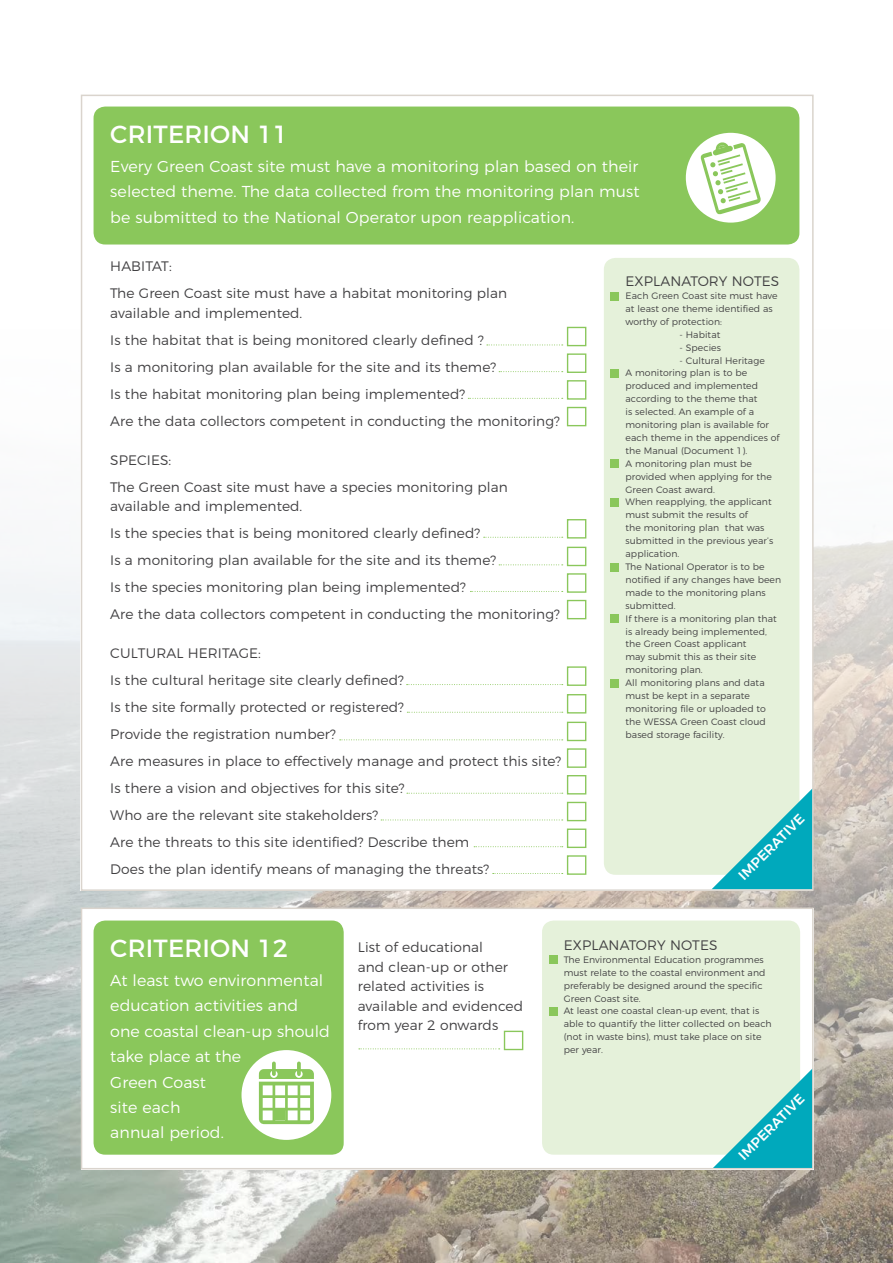
<style>
.page{position:relative;width:893px;height:1263px;background:#fff}
.page>*{position:absolute;margin:0;border:0;box-sizing:border-box;transform-origin:0 0}
.t1{font:24.75px "Montserrat";letter-spacing:.005em;color:#fff}
.t2{font:300 15.75px/25.5px "Montserrat";letter-spacing:.005em;color:#fff;text-align:justify}
.t3{font:300 13.8px/27px "Montserrat";letter-spacing:.005em;color:#414042}
.t4{font:500 13.8px "Montserrat";color:#fff}
.t5{font:300 9.3px/12.9px "Montserrat";letter-spacing:.005em;color:#414042}
</style>
<div class="page">
<img style="left:0;top:330px;width:893px;height:933px">
<div style="left:81px;top:907px;width:732px;height:262px;background:#fff"></div>
<div style="left:81px;top:95px;width:732px;height:796px;background:#fff"></div>
<div style="left:94px;top:107px;width:705px;height:137px;background:#8ac75b;border-radius:12px"></div>
<div style="left:604px;top:258px;width:195px;height:617px;background:#e5f1da;border-radius:12px"></div>
<div style="left:610px;top:292px;width:8px;height:8px;background:#8ac75b"></div>
<div style="left:610px;top:369px;width:8px;height:9px;background:#8ac75b"></div>
<div style="left:610px;top:460px;width:8px;height:8px;background:#8ac75b"></div>
<div style="left:610px;top:498px;width:8px;height:9px;background:#8ac75b"></div>
<div style="left:610px;top:563px;width:8px;height:8px;background:#8ac75b"></div>
<div style="left:610px;top:614px;width:8px;height:9px;background:#8ac75b"></div>
<div style="left:610px;top:679px;width:8px;height:8px;background:#8ac75b"></div>
<svg style="left:713px;top:788px;width:98px;height:100px"></svg>
<div style="left:686px;top:133px;width:90px;height:90px;background:#fff;border-radius:50%"></div>
<div style="left:567px;top:327px;width:19px;height:19px;border:1px solid #8ac75b"></div>
<svg style="left:487px;top:345px;width:76px;height:1px"></svg>
<div style="left:567px;top:519px;width:19px;height:19px;border:1px solid #8ac75b"></div>
<svg style="left:484px;top:537px;width:79px;height:1px"></svg>
<div style="left:567px;top:353px;width:19px;height:20px;border:1px solid #8ac75b"></div>
<svg style="left:499px;top:371px;width:64px;height:1px"></svg>
<div style="left:567px;top:380px;width:19px;height:20px;border:1px solid #8ac75b"></div>
<svg style="left:468px;top:398px;width:95px;height:1px"></svg>
<div style="left:567px;top:407px;width:19px;height:19px;border:1px solid #8ac75b"></div>
<div style="left:567px;top:547px;width:19px;height:19px;border:1px solid #8ac75b"></div>
<svg style="left:499px;top:564px;width:64px;height:1px"></svg>
<div style="left:567px;top:573px;width:19px;height:20px;border:1px solid #8ac75b"></div>
<svg style="left:470px;top:591px;width:93px;height:1px"></svg>
<div style="left:567px;top:600px;width:19px;height:19px;border:1px solid #8ac75b"></div>
<div style="left:567px;top:666px;width:19px;height:20px;border:1px solid #8ac75b"></div>
<svg style="left:407px;top:684px;width:156px;height:1px"></svg>
<div style="left:567px;top:694px;width:19px;height:19px;border:1px solid #8ac75b"></div>
<svg style="left:407px;top:712px;width:156px;height:1px"></svg>
<div style="left:567px;top:722px;width:19px;height:19px;border:1px solid #8ac75b"></div>
<svg style="left:340px;top:739px;width:223px;height:1px"></svg>
<div style="left:567px;top:748px;width:19px;height:20px;border:1px solid #8ac75b"></div>
<div style="left:567px;top:775px;width:19px;height:19px;border:1px solid #8ac75b"></div>
<svg style="left:407px;top:793px;width:156px;height:1px"></svg>
<div style="left:567px;top:802px;width:19px;height:19px;border:1px solid #8ac75b"></div>
<svg style="left:381px;top:819px;width:182px;height:1px"></svg>
<div style="left:567px;top:828px;width:19px;height:20px;border:1px solid #8ac75b"></div>
<svg style="left:474px;top:846px;width:89px;height:1px"></svg>
<div style="left:567px;top:855px;width:19px;height:20px;border:1px solid #8ac75b"></div>
<svg style="left:493px;top:873px;width:70px;height:1px"></svg>
<div style="left:94px;top:920px;width:250px;height:235px;background:#8ac75b;border-radius:12px"></div>
<div style="left:542px;top:920px;width:258px;height:235px;background:#e5f1da;border-radius:12px"></div>
<svg style="left:712px;top:1070px;width:99px;height:96px"></svg>
<div style="left:81px;top:907px;width:733px;height:262px;border:2px solid #dad4cd"></div>
<div style="left:242px;top:1050px;width:89px;height:90px;background:#fff;border-radius:50%"></div>
<div style="left:550px;top:956px;width:8px;height:8px;background:#8ac75b"></div>
<div style="left:550px;top:1007px;width:8px;height:8px;background:#8ac75b"></div>
<svg style="left:700px;top:142px;width:61px;height:73px"></svg>
<svg style="left:259px;top:1061px;width:55px;height:63px"></svg>
<div style="left:275px;top:1110px;width:10px;height:10px;background:#8ac75b"></div>
<div style="left:504px;top:1031px;width:19px;height:19px;border:1px solid #8ac75b"></div>
<svg style="left:359px;top:1048px;width:141px;height:1px"></svg>
<h1 class="t1" style="left:110px;top:114px;width:179px">CRITERION 11</h1>
<p class="t2" style="left:110px;top:152px;width:531px">Every Green Coast site must have a monitoring plan based on their selected theme. The data collected from the monitoring plan must be submitted to the National Operator upon reapplication.</p>
<p class="t3" style="left:110px;top:252px;width:398px">HABITAT:<br>The Green Coast site must have a habitat monitoring plan</p>
<p class="t3" style="left:110px;top:298px;width:451px">available and implemented.<br>Is the habitat that is being monitored clearly defined ?<br>Is a monitoring plan available for the site and its theme?<br>Is the habitat monitoring plan being implemented?<br>Are the data collectors competent in conducting the monitoring?</p>
<p class="t3" style="left:110px;top:445px;width:399px">SPECIES:<br>The Green Coast site must have a species monitoring plan</p>
<p class="t3" style="left:110px;top:492px;width:451px">available and implemented.<br>Is the species that is being monitored clearly defined?<br>Is a monitoring plan available for the site and its theme?<br>Is the species monitoring plan being implemented?<br>Are the data collectors competent in conducting the monitoring?</p>
<p class="t3" style="left:110px;top:639px;width:453px">CULTURAL HERITAGE:<br>Is the cultural heritage site clearly defined?<br>Is the site formally protected or registered?<br>Provide the registration number?<br>Are measures in place to effectively manage and protect this site?<br>Is there a vision and objectives for this site?<br>Who are the relevant site stakeholders?<br>Are the threats to this site identified? Describe them<br>Does the plan identify means of managing the threats?</p>
<p class="t3" style="left:625px;top:267px;width:155px">EXPLANATORY NOTES</p>
<p class="t5" style="left:625px;top:289px;width:154px">Each Green Coast site must have at least one theme identified as worthy of protection:</p>
<p class="t5" style="left:679px;top:327px;width:42px">- Habitat</p>
<p class="t5" style="left:679px;top:340px;width:43px">- Species</p>
<p class="t5" style="left:625px;top:353px;width:157px;text-indent:54px">- Cultural Heritage<br>A monitoring plan is to be produced and implemented according to the theme that<br>is selected. An example of a monitoring plan is available for each theme in the appendices of the Manual (Document 1).<br>A monitoring plan must be provided when applying for the<br>Green Coast award.<br>When reapplying, the applicant must submit the results of<br>the monitoring plan that was submitted in the previous year’s application.<br>The National Operator is to be notified if any changes have been made to the monitoring plans submitted.<br>If there is a monitoring plan that is already being implemented, the Green Coast applicant<br>may submit this as their site monitoring plan.<br>All monitoring plans and data must be kept in a separate monitoring file or uploaded to the WESSA Green Coast cloud based storage facility.</p>
<p class="t4" style="left:733px;top:870px;width:88px;rotate:-45deg">IMPERATIVE</p>
<h1 class="t1" style="left:110px;top:928px;width:179px">CRITERION 12</h1>
<p class="t2" style="left:110px;top:966px;width:221px;text-align:left">At least two environmental education activities and one coastal clean-up should take place at the<br>Green Coast<br>site each<br>annual period.</p>
<p class="t3" style="left:358px;top:936px;width:167px;line-height:19.5px">List of educational<br>and clean-up or other related activities is available and evidenced from year 2 onwards</p>
<p class="t3" style="left:564px;top:930px;width:155px">EXPLANATORY NOTES</p>
<p class="t5" style="left:564px;top:952px;width:210px">The Environmental Education programmes must relate to the coastal environment and preferably be designed around the specific Green Coast site.<br>At least one coastal clean-up event, that is able to quantify the litter collected on beach (not in waste bins), must take place on site per year.</p>
<p class="t4" style="left:733px;top:1150px;width:88px;rotate:-45deg">IMPERATIVE</p>
</div>
